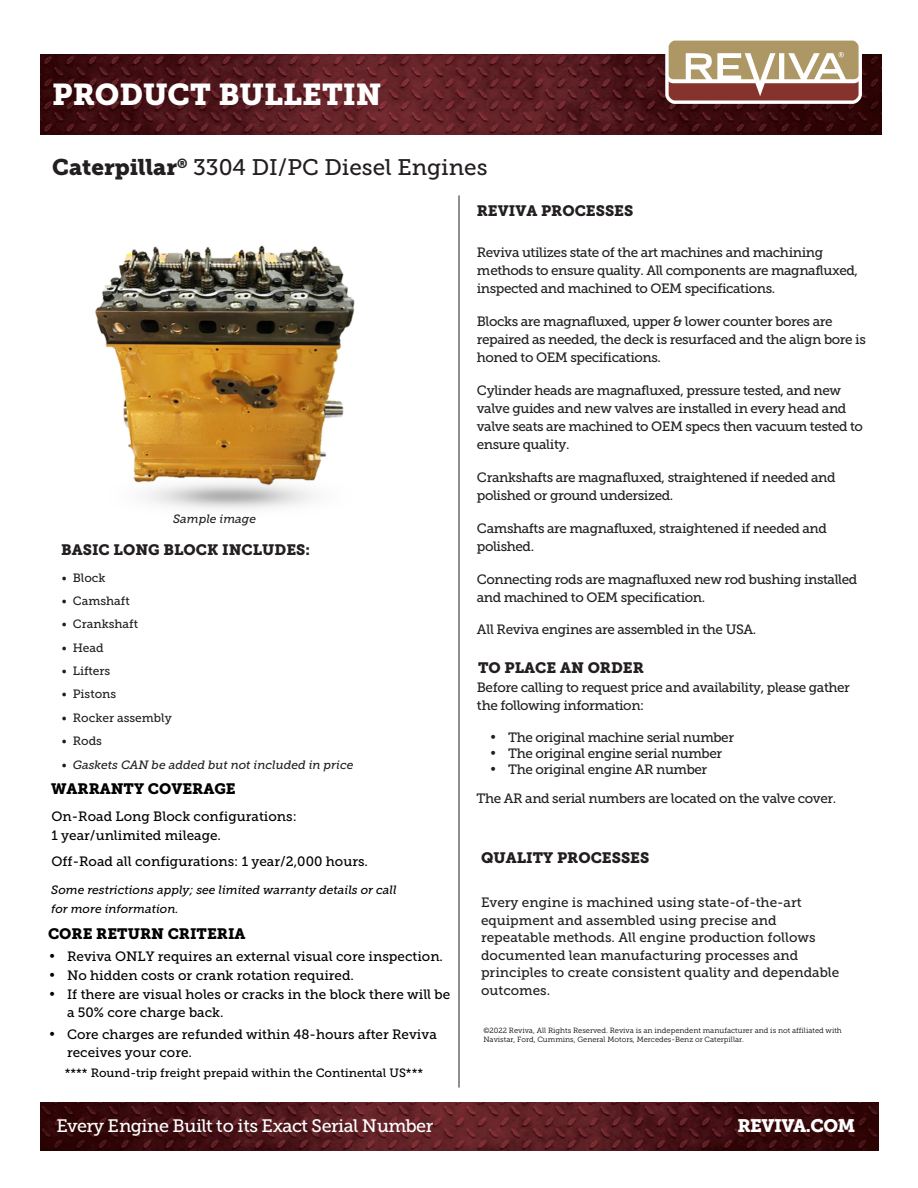
<style>
.page{position:relative;width:918px;height:1188px;background:#fff}
.page>*{position:absolute;margin:0;border:0;box-sizing:border-box;transform-origin:0 0}
.t1{font:30px "Museo Slab 900";color:#fff}
.t2{font:22.5px "Museo Slab 500";color:#231f20}
.t3{font:18px "Museo Slab 500";letter-spacing:-.03em;color:#fff}
.t4{font:18px "Museo Slab 900";letter-spacing:-.03em;color:#fff}
.t5{font:15px "Museo Slab 900";color:#231f20}
.t6{font:15px "Museo Slab 900";color:#000}
.t7{font:15px "Museo Slab 900";color:#221e1f}
.t8{font:13.5px/18px "Museo Slab 500";letter-spacing:-.03em;color:#231f20}
.t9{font:13.5px/18.9px "Museo Slab 500";color:#000}
.t10{font:13.5px/17.5px "Museo Slab 500";color:#221e1f}
.t11{font:italic 12px/18.8px "Museo Slab 500";color:#000}
.t12{font:12px "Museo Slab 500";color:#231f20}
.t13{font:12px "Museo Slab 500";color:#000}
.t14{font:italic 12px "Museo Slab 500";color:#231f20}
.t15{font:7.5px/9px "Museo Slab 300";color:#000}
.s1{font-family:"Museo Slab 900"}
.s2{font-style:normal}
</style>
<div class="page">
<img style="left:40px;top:54px;width:841px;height:81px">
<div style="left:665px;top:37px;width:197px;height:67px;background:linear-gradient(to right,#fffefe,#fff);border-radius:9px"></div>
<svg style="left:669px;top:41px;width:190px;height:59px"></svg>
<img style="left:40px;top:1103px;width:839px;height:48px">
<hr style="left:459px;top:195px;width:1px;height:893px;background:#231f20">
<img style="left:95px;top:245px;width:260px;height:264px">
<h1 class="t1" style="left:52px;top:77px;width:331px">PRODUCT BULLETIN</h1>
<h2 class="t2" style="left:52px;top:155px;width:437px"><span class="s1">Caterpillar</span><sup>®</sup> 3304 DI/PC Diesel Engines</h2>
<p class="t14" style="left:173px;top:513px;width:85px">Sample image</p>
<p class="t5" style="left:61px;top:541px;width:251px">BASIC LONG BLOCK INCLUDES:</p>
<p class="t12" style="left:62px;top:571px;width:45px">• Block</p>
<p class="t12" style="left:62px;top:594px;width:69px">• Camshaft</p>
<p class="t12" style="left:62px;top:617px;width:78px">• Crankshaft</p>
<p class="t12" style="left:62px;top:641px;width:43px">• Head</p>
<p class="t12" style="left:62px;top:664px;width:50px">• Lifters</p>
<p class="t12" style="left:62px;top:687px;width:56px">• Pistons</p>
<p class="t12" style="left:62px;top:711px;width:112px">• Rocker assembly</p>
<p class="t12" style="left:62px;top:734px;width:42px">• Rods</p>
<p class="t14" style="left:62px;top:758px;width:293px"><span class="s2">•</span> Gaskets CAN be added but not included in price</p>
<p class="t6" style="left:51px;top:780px;width:186px">WARRANTY COVERAGE</p>
<p class="t9" style="left:51px;top:807px;width:247px">On-Road Long Block configurations:<br>1 year/unlimited mileage.</p>
<p class="t9" style="left:51px;top:852px;width:318px">Off-Road all configurations: 1 year/2,000 hours.</p>
<p class="t11" style="left:51px;top:880px;width:347px">Some restrictions apply; see limited warranty details or call for more information.</p>
<p class="t6" style="left:48px;top:925px;width:199px">CORE RETURN CRITERIA</p>
<p class="t9" style="left:67px;top:947px;width:385px">Reviva ONLY requires an external visual core inspection.<br>No hidden costs or crank rotation required.<br>If there are visual holes or cracks in the block there will be a 50% core charge back.</p>
<p class="t9" style="left:67px;top:1026px;width:371px;line-height:17.9px">Core charges are refunded within 48-hours after Reviva receives your core.</p>
<p class="t13" style="left:65px;top:1067px;width:360px">**** Round-trip freight prepaid within the Continental US***</p>
<p class="t5" style="left:477px;top:202px;width:158px">REVIVA PROCESSES</p>
<p class="t8" style="left:477px;top:244px;width:383px">Reviva utilizes state of the art machines and machining methods to ensure quality. All components are magnafluxed, inspected and machined to OEM specifications.</p>
<p class="t8" style="left:477px;top:313px;width:391px">Blocks are magnafluxed, upper &amp; lower counter bores are repaired as needed, the deck is resurfaced and the align bore is honed to OEM specifications.</p>
<p class="t8" style="left:477px;top:382px;width:388px">Cylinder heads are magnafluxed, pressure tested, and new valve guides and new valves are installed in every head and valve seats are machined to OEM specs then vacuum tested to ensure quality.</p>
<p class="t8" style="left:477px;top:469px;width:360px">Crankshafts are magnafluxed, straightened if needed and polished or ground undersized.</p>
<p class="t8" style="left:477px;top:520px;width:352px">Camshafts are magnafluxed, straightened if needed and polished.</p>
<p class="t8" style="left:477px;top:571px;width:382px">Connecting rods are magnafluxed new rod bushing installed and machined to OEM specification.</p>
<p class="t8" style="left:477px;top:620px;width:281px">All Reviva engines are assembled in the USA.</p>
<p class="t5" style="left:478px;top:659px;width:167px">TO PLACE AN ORDER</p>
<p class="t8" style="left:477px;top:678px;width:375px">Before calling to request price and availability, please gather the following information:</p>
<p class="t8" style="left:508px;top:729px;width:227px;line-height:16.2px">The original machine serial number<br>The original engine serial number<br>The original engine AR number</p>
<p class="t8" style="left:477px;top:789px;width:361px">The AR and serial numbers are located on the valve cover.</p>
<p class="t7" style="left:481px;top:849px;width:170px">QUALITY PROCESSES</p>
<p class="t10" style="left:481px;top:894px;width:360px">Every engine is machined using state-of-the-art equipment and assembled using precise and repeatable methods. All engine production follows documented lean manufacturing processes and principles to create consistent quality and dependable outcomes.</p>
<p class="t15" style="left:483px;top:1026px;width:360px">©2022 Reviva, All Rights Reserved. Reviva is an independent manufacturer and is not affiliated with<br>Navistar, Ford, Cummins, General Motors, Mercedes-Benz or Caterpillar.</p>
<h3 class="t3" style="left:56px;top:1116px;width:379px">Every Engine Built to its Exact Serial Number</h3>
<h3 class="t4" style="left:737px;top:1116px;width:119px">REVIVA.COM</h3>
</div>
